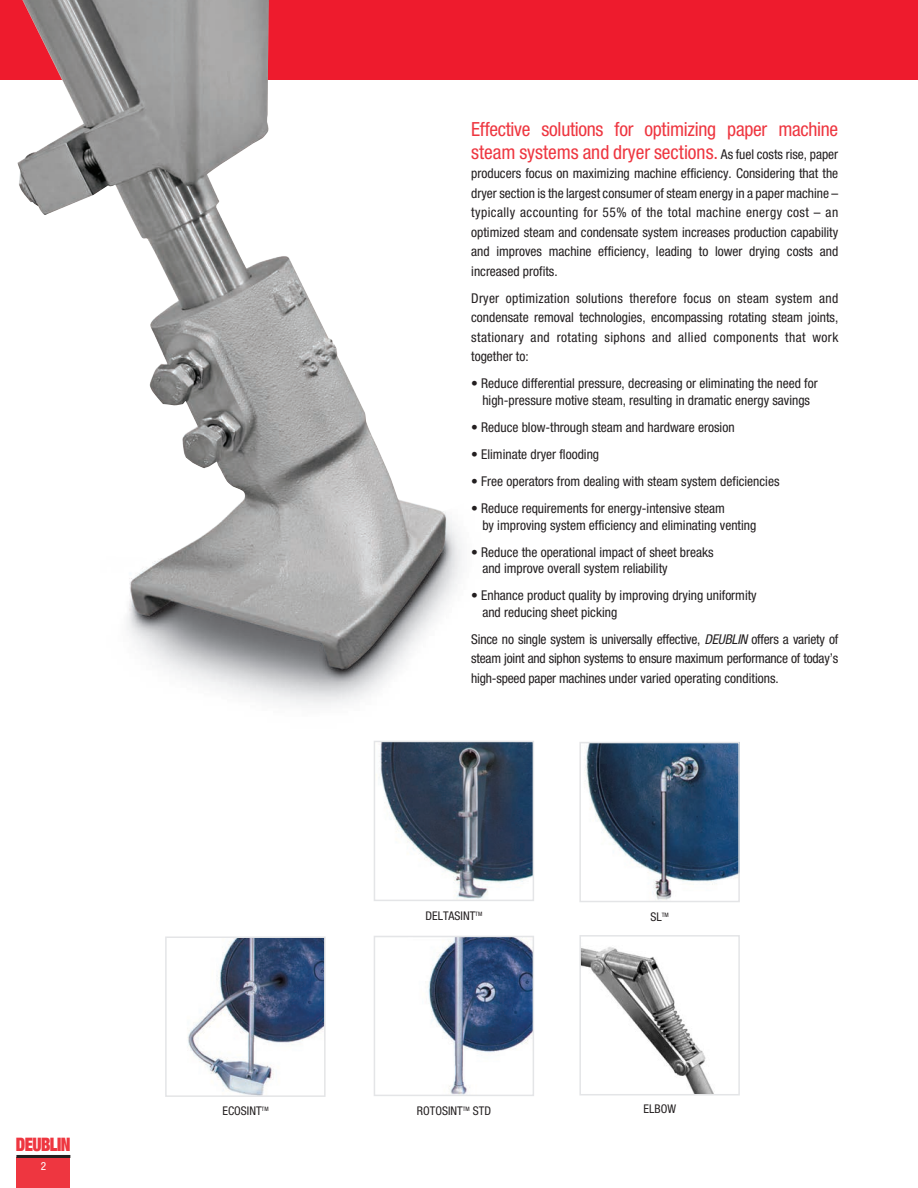
<style>
.page{position:relative;width:918px;height:1188px;background:#fff}
.page>*{position:absolute;margin:0;border:0;box-sizing:border-box;transform-origin:0 0}
.Body_Copy_Paragraph{font:condensed 19.5px "Helvetica Neue";letter-spacing:-.015em;color:#ee3640}
.t1{font:900 expanded 18.6px "Helvetica Neue";letter-spacing:-.03em;color:#ee3640;scale:.88 1}
.Body_Copy_Paragraph-2{font:condensed 13.5px/19.5px "Helvetica Neue";color:#231f20;text-align:justify}
.t2{font:condensed 12px "Helvetica Neue";color:#231f20}
.t3{font:condensed 11.25px "Helvetica Neue";color:#fff}
.s1{font-size:13.5px;color:#231f20}
.s2{font-style:italic}
</style>
<div class="page">
<div style="left:0;top:0;width:918px;height:80px;background:#ee1b2d"></div>
<img style="left:17px;top:0;width:445px;height:705px">
<img style="left:379px;top:744px;width:152px;height:154px">
<div style="left:374px;top:741px;width:160px;height:160px;border:2px solid #e4e5e7"></div>
<img style="left:585px;top:745px;width:152px;height:154px">
<div style="left:579px;top:742px;width:161px;height:160px;border:2px solid #e4e5e7"></div>
<img style="left:582px;top:947px;width:131px;height:145px">
<div style="left:579px;top:935px;width:161px;height:160px;border:2px solid #e4e5e7"></div>
<img style="left:428px;top:939px;width:103px;height:154px">
<div style="left:374px;top:936px;width:160px;height:160px;border:2px solid #e4e5e7"></div>
<img style="left:187px;top:939px;width:136px;height:155px">
<div style="left:165px;top:936px;width:161px;height:161px;border:2px solid #e4e5e7"></div>
<div style="left:16px;top:1158px;width:54px;height:30px;background:#ee3640"></div>
<hr style="left:16px;top:1155px;width:54px;height:3px;background:#231f20">
<p class="t1" style="left:16px;top:1133px;width:64px">DEUBLIN</p>
<p class="t3" style="left:41px;top:1160px;width:7px">2</p>
<p class="Body_Copy_Paragraph" style="left:471px;top:118px;width:369px">Effective solutions for optimizing paper machine</p>
<p class="Body_Copy_Paragraph" style="left:471px;top:141px;width:369px">steam systems and dryer sections. <span class="s1">As fuel costs rise, paper</span></p>
<p class="Body_Copy_Paragraph-2" style="left:471px;top:164px;width:369px">producers focus on maximizing machine efficiency. Considering that the dryer section is the largest consumer of steam energy in a paper machine – typically accounting for 55% of the total machine energy cost – an optimized steam and condensate system increases production capability and improves machine efficiency, leading to lower drying costs and increased profits.</p>
<p class="Body_Copy_Paragraph-2" style="left:471px;top:288px;width:369px">Dryer optimization solutions therefore focus on steam system and condensate removal technologies, encompassing rotating steam joints, stationary and rotating siphons and allied components that work together to:</p>
<p class="Body_Copy_Paragraph-2" style="left:471px;top:374px;width:348px">• Reduce differential pressure, decreasing or eliminating the need for</p>
<p class="Body_Copy_Paragraph-2" style="left:482px;top:390px;width:329px">high-pressure motive steam, resulting in dramatic energy savings</p>
<p class="Body_Copy_Paragraph-2" style="left:471px;top:417px;width:265px">• Reduce blow-through steam and hardware erosion</p>
<p class="Body_Copy_Paragraph-2" style="left:471px;top:444px;width:129px">• Eliminate dryer flooding</p>
<p class="Body_Copy_Paragraph-2" style="left:471px;top:471px;width:310px">• Free operators from dealing with steam system deficiencies</p>
<p class="Body_Copy_Paragraph-2" style="left:471px;top:498px;width:255px">• Reduce requirements for energy-intensive steam</p>
<p class="Body_Copy_Paragraph-2" style="left:482px;top:515px;width:276px">by improving system efficiency and eliminating venting</p>
<p class="Body_Copy_Paragraph-2" style="left:471px;top:542px;width:244px">• Reduce the operational impact of sheet breaks</p>
<p class="Body_Copy_Paragraph-2" style="left:482px;top:559px;width:187px">and improve overall system reliability</p>
<p class="Body_Copy_Paragraph-2" style="left:471px;top:586px;width:287px">• Enhance product quality by improving drying uniformity</p>
<p class="Body_Copy_Paragraph-2" style="left:482px;top:602px;width:136px">and reducing sheet picking</p>
<p class="Body_Copy_Paragraph-2" style="left:471px;top:629px;width:369px">Since no single system is universally effective, <span class="s2">DEUBLIN</span> offers a variety of steam joint and siphon systems to ensure maximum performance of today’s high-speed paper machines under varied operating conditions.</p>
<p class="t2" style="left:426px;top:908px;width:58px">DELTASINT<sup>TM</sup></p>
<p class="t2" style="left:650px;top:909px;width:20px">SL<sup>TM</sup></p>
<p class="t2" style="left:222px;top:1103px;width:48px">ECOSINT<sup>TM</sup></p>
<p class="t2" style="left:644px;top:1102px;width:34px">ELBOW</p>
<p class="t2" style="left:417px;top:1103px;width:76px">ROTOSINT<sup>TM</sup> STD</p>
</div>
